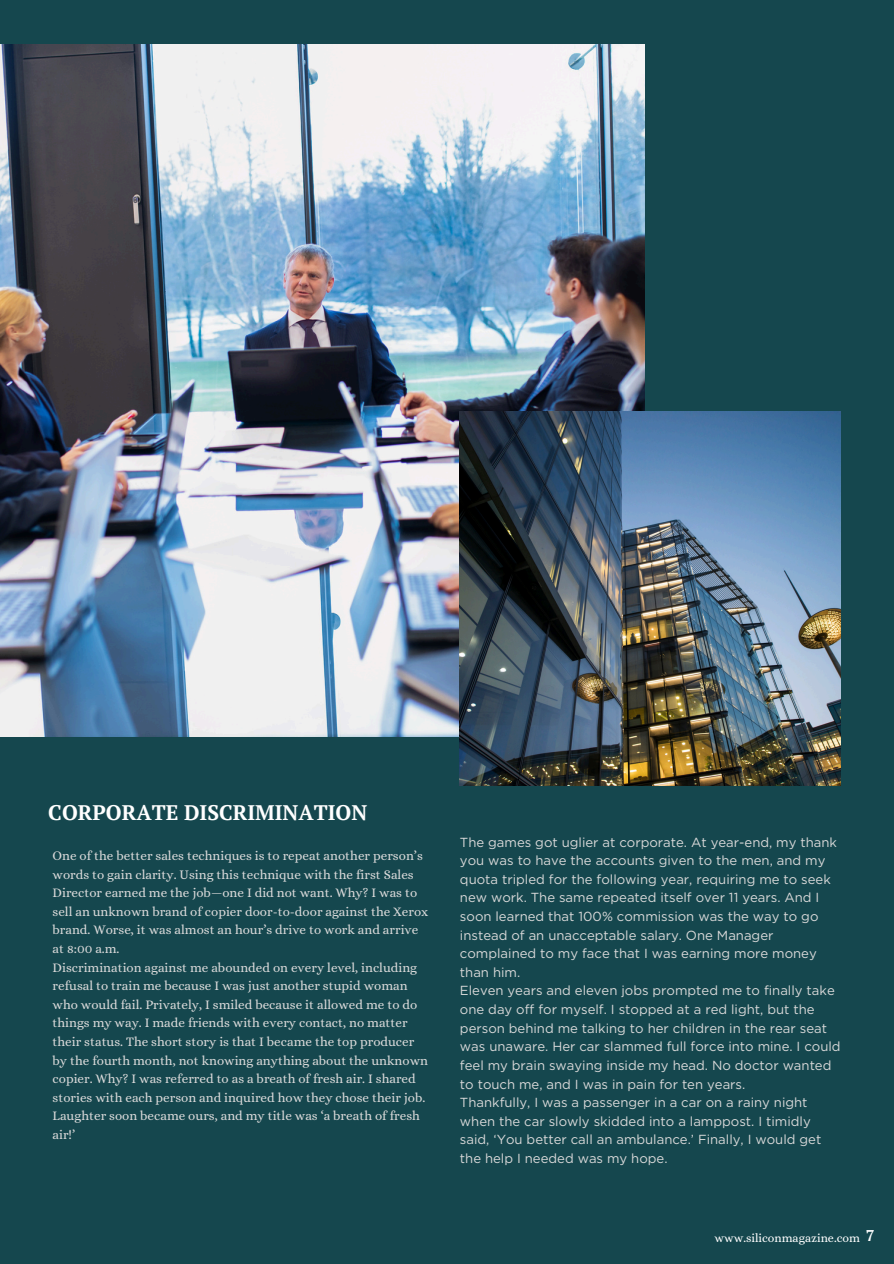
<style>
.page{position:relative;width:894px;height:1264px;background:#fff}
.page>*{position:absolute;margin:0;border:0;box-sizing:border-box;transform-origin:0 0}
.t1{font:700 21px "PT Serif";color:#fff}
.t2{font:700 15.6px "PT Serif";color:#fff}
.t3{font:13.2px/18.6px "Gotham";color:#d9d9d9}
.t4{font:13.2px/18.6px "Alice";color:#d9d9d9}
.t5{font:12.15px "Alice";color:#fff}
</style>
<div class="page">
<div style="left:0;top:0;width:893px;height:1263px;background:#15474e"></div>
<img style="left:0;top:45px;width:644px;height:692px">
<img style="left:460px;top:412px;width:380px;height:373px">
<p class="t1" style="left:48px;top:797px;width:320px">CORPORATE DISCRIMINATION</p>
<h1 class="t4" style="left:53px;top:846px;width:377px">One of the better sales techniques is to repeat another person’s words to gain clarity. Using this technique with the first Sales Director earned me the job—one I did not want. Why? I was to sell an unknown brand of copier door-to-door against the Xerox brand. Worse, it was almost an hour’s drive to work and arrive at 8:00 a.m.</h1>
<p class="t4" style="left:53px;top:957px;width:377px">Discrimination against me abounded on every level, including refusal to train me because I was just another stupid woman who would fail. Privately, I smiled because it allowed me to do things my way. I made friends with every contact, no matter their status. The short story is that I became the top producer by the fourth month, not knowing anything about the unknown copier. Why? I was referred to as a breath of fresh air. I shared stories with each person and inquired how they chose their job.<br>Laughter soon became ours, and my title was ‘a breath of fresh air!’</p>
<p class="t3" style="left:460px;top:832px;width:378px">The games got uglier at corporate. At year-end, my thank you was to have the accounts given to the men, and my quota tripled for the following year, requiring me to seek new work. The same repeated itself over 11 years. And I soon learned that 100% commission was the way to go instead of an unacceptable salary. One Manager complained to my face that I was earning more money than him.</p>
<p class="t3" style="left:460px;top:981px;width:382px">Eleven years and eleven jobs prompted me to finally take one day off for myself. I stopped at a red light, but the person behind me talking to her children in the rear seat was unaware. Her car slammed full force into mine. I could feel my brain swaying inside my head. No doctor wanted to touch me, and I was in pain for ten years.</p>
<p class="t3" style="left:460px;top:1093px;width:363px">Thankfully, I was a passenger in a car on a rainy night when the car slowly skidded into a lamppost. I timidly said, ‘You better call an ambulance.’ Finally, I would get the help I needed was my hope.</p>
<p class="t5" style="left:714px;top:1230px;width:147px">www.siliconmagazine.com</p>
<p class="t2" style="left:865px;top:1225px;width:10px">7</p>
</div>
